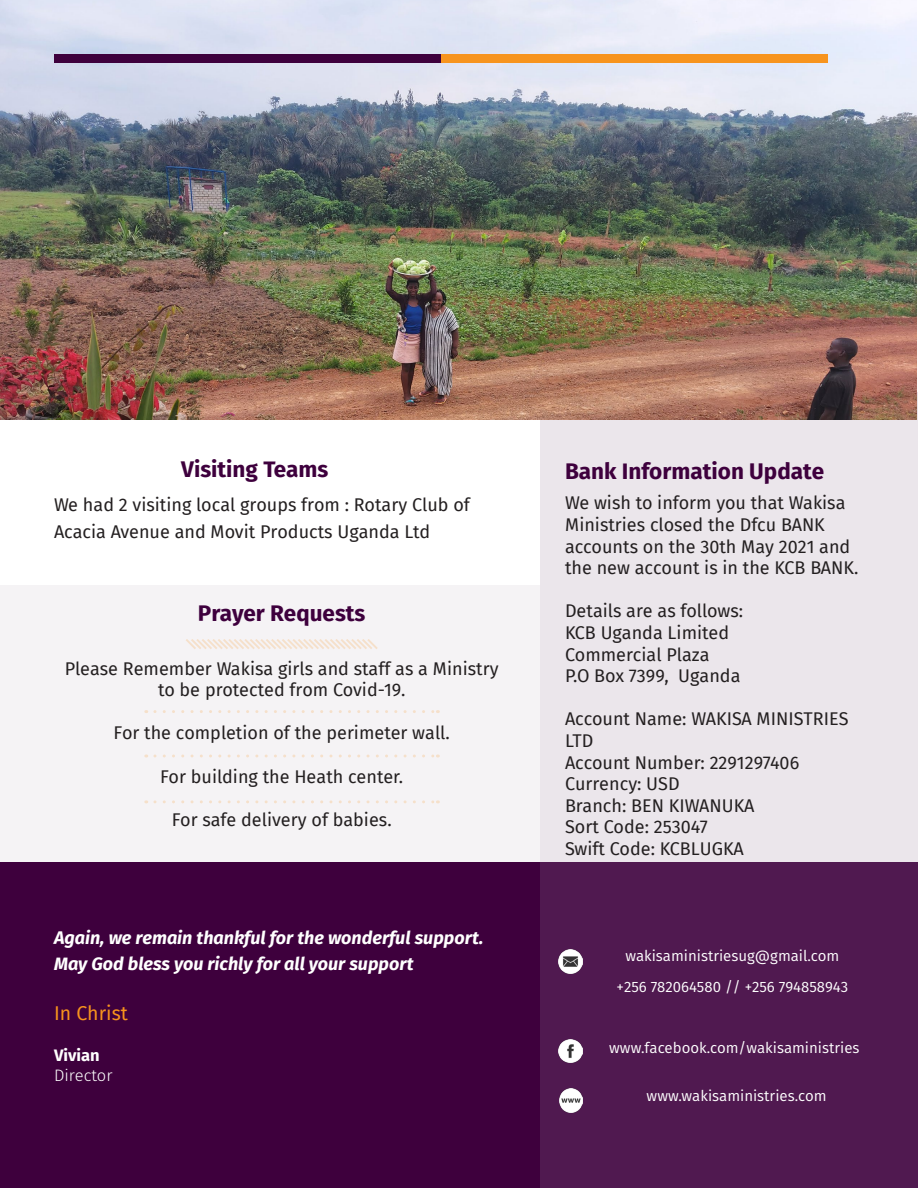
<style>
.page{position:relative;width:918px;height:1188px;background:#fff}
.page>*{position:absolute;margin:0;border:0;box-sizing:border-box;transform-origin:0 0}
.t1{font:700 22.5px "Fira Sans";color:#3e003d}
.baseWakisa{font:19.5px "Fira Sans";color:#f7931d}
.baseWakisa-2{font:18px/21.6px "Fira Sans";color:#231f20}
.baseWakisa-3{font:italic 700 18px "Fira Sans";color:#fff}
.t2{font:300 16.5px/19.8px "Fira Sans";color:#fff}
.baseWakisa-4{font:15px "Fira Sans";color:#fff}
.s1{font-weight:700}
</style>
<div class="page">
<div style="left:540px;top:392px;width:378px;height:476px;background:#ebe6eb"></div>
<div style="left:0;top:585px;width:540px;height:283px;background:#f5f3f5"></div>
<div style="left:0;top:862px;width:918px;height:326px;background:#3e003d"></div>
<div style="left:540px;top:862px;width:378px;height:326px;background:#501950"></div>
<img style="left:559px;top:1089px;width:24px;height:23px">
<img style="left:558px;top:949px;width:24px;height:24px">
<img style="left:559px;top:1039px;width:23px;height:24px">
<svg style="left:186px;top:639px;width:192px;height:10px"></svg>
<svg style="left:155px;top:710px;width:283px;height:3px"></svg>
<svg style="left:155px;top:754px;width:283px;height:4px"></svg>
<svg style="left:155px;top:800px;width:283px;height:3px"></svg>
<img style="left:0;top:0;width:916px;height:419px">
<div style="left:54px;top:54px;width:387px;height:8px;background:#3e003d"></div>
<div style="left:441px;top:54px;width:387px;height:8px;background:#f7941e"></div>
<p class="t1" style="left:181px;top:450px;width:149px">Visiting Teams</p>
<p class="baseWakisa-2" style="left:54px;top:491px;width:417px;line-height:27px">We had 2 visiting local groups from : Rotary Club of<br>Acacia Avenue and Movit Products Uganda Ltd</p>
<p class="t1" style="left:198px;top:594px;width:169px">Prayer Requests</p>
<p class="baseWakisa-2" style="left:65px;top:657px;width:436px;text-align:center">Please Remember Wakisa girls and staff as a Ministry to be protected from Covid-19.</p>
<p class="baseWakisa-2" style="left:114px;top:722px;width:338px">For the completion of the perimeter wall.</p>
<p class="baseWakisa-2" style="left:160px;top:765px;width:245px">For building the Heath center.</p>
<p class="baseWakisa-2" style="left:172px;top:808px;width:221px">For safe delivery of babies.</p>
<p class="baseWakisa-3" style="left:54px;top:923px;width:431px">Again, we remain thankful for the wonderful support.</p>
<p class="baseWakisa-3" style="left:54px;top:948px;width:361px">May God bless you richly for all your support</p>
<p class="baseWakisa" style="left:54px;top:998px;width:75px">In Christ</p>
<p class="t2" style="left:54px;top:1046px;width:60px"><span class="s1">Vivian<br></span>Director</p>
<p class="t1" style="left:565px;top:452px;width:261px">Bank Information Update</p>
<p class="baseWakisa-2" style="left:565px;top:492px;width:295px">We wish to inform you that Wakisa<br>Ministries closed the Dfcu BANK accounts on the 30th May 2021 and the new account is in the KCB BANK.</p>
<p class="baseWakisa-2" style="left:565px;top:600px;width:180px">Details are as follows:</p>
<p class="baseWakisa-2" style="left:565px;top:622px;width:166px">KCB Uganda Limited</p>
<p class="baseWakisa-2" style="left:565px;top:643px;width:146px">Commercial Plaza</p>
<p class="baseWakisa-2" style="left:565px;top:665px;width:177px">P.O Box 7399, Uganda</p>
<p class="baseWakisa-2" style="left:565px;top:708px;width:285px">Account Name: WAKISA MINISTRIES<br>LTD</p>
<p class="baseWakisa-2" style="left:565px;top:751px;width:236px">Account Number: 2291297406</p>
<p class="baseWakisa-2" style="left:565px;top:773px;width:116px">Currency: USD</p>
<p class="baseWakisa-2" style="left:565px;top:794px;width:191px">Branch: BEN KIWANUKA</p>
<p class="baseWakisa-2" style="left:565px;top:816px;width:144px">Sort Code: 253047</p>
<p class="baseWakisa-2" style="left:565px;top:838px;width:180px">Swift Code: KCBLUGKA</p>
<p class="baseWakisa-4" style="left:625px;top:944px;width:216px">wakisaministriesug@gmail.com</p>
<p class="baseWakisa-4" style="left:617px;top:976px;width:233px">+256 782064580 // +256 794858943</p>
<p class="baseWakisa-4" style="left:609px;top:1037px;width:252px">www.facebook.com/wakisaministries</p>
<p class="baseWakisa-4" style="left:647px;top:1085px;width:181px">www.wakisaministries.com</p>
</div>
